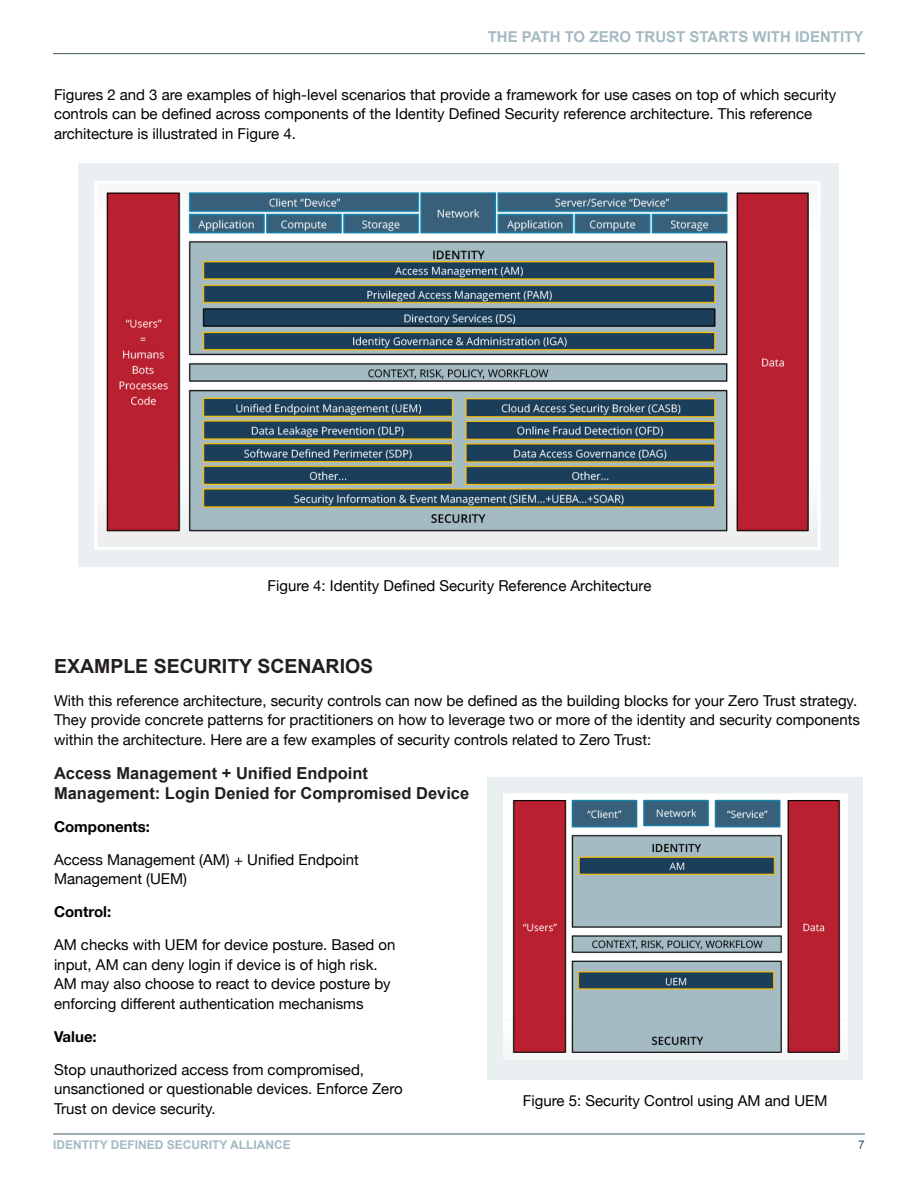
<style>
.page{position:relative;width:918px;height:1188px;background:#fff}
.page>*{position:absolute;margin:0;border:0;box-sizing:border-box;transform-origin:0 0}
.Whitepaper_Title{font:700 19.5px "Arial";color:#231f20}
.Whitepaper_Subtitle{font:700 16.5px/19.8px "Arial";color:#231f20}
.Whitepaper_Body{font:15px/19.5px "Helvetica Neue";color:#000}
.Whitepaper_Figure_Ca{font:15px "Helvetica Neue";color:#000}
.t1{font:700 15px "Arial";color:#a4bac2}
.Whitepaper_Body-2{font:700 15px "Helvetica Neue";color:#000}
.t2{font:700 12px "Arial";color:#a4bac2}
.t3{font:12px "Arial";color:#3b617a}
</style>
<div class="page">
<hr style="left:53px;top:53px;width:812px;height:1px;background:#3f5862">
<hr style="left:53px;top:1134px;width:812px;height:1px;background:#3f5862">
<div style="left:78px;top:163px;width:761px;height:403px;background:#eaeff1"></div>
<img style="left:98px;top:185px;width:719px;height:347px">
<div style="left:94px;top:181px;width:727px;height:369px;border:3px solid #fff"></div>
<div style="left:487px;top:778px;width:376px;height:302px;background:#eaeff1"></div>
<img style="left:503px;top:794px;width:345px;height:266px">
<p class="t1" style="left:488px;top:26px;width:377px">THE PATH TO ZERO TRUST STARTS WITH IDENTITY</p>
<p class="Whitepaper_Body" style="left:54px;top:85px;width:784px">Figures 2 and 3 are examples of high-level scenarios that provide a framework for use cases on top of which security controls can be defined across components of the Identity Defined Security reference architecture. This reference architecture is illustrated in Figure 4.</p>
<p class="Whitepaper_Figure_Ca" style="left:267px;top:575px;width:385px">Figure 4: Identity Defined Security Reference Architecture</p>
<p class="Whitepaper_Title" style="left:54px;top:653px;width:321px">EXAMPLE SECURITY SCENARIOS</p>
<p class="Whitepaper_Body" style="left:54px;top:692px;width:807px">With this reference architecture, security controls can now be defined as the building blocks for your Zero Trust strategy.<br>They provide concrete patterns for practitioners on how to leverage two or more of the identity and security components within the architecture. Here are a few examples of security controls related to Zero Trust:</p>
<p class="Whitepaper_Subtitle" style="left:54px;top:764px;width:417px">Access Management + Unified Endpoint<br>Management: Login Denied for Compromised Device</p>
<p class="Whitepaper_Body-2" style="left:54px;top:814px;width:98px">Components:</p>
<p class="Whitepaper_Body" style="left:54px;top:850px;width:306px">Access Management (AM) + Unified Endpoint<br>Management (UEM)</p>
<p class="Whitepaper_Body-2" style="left:54px;top:900px;width:59px">Control:</p>
<p class="Whitepaper_Body" style="left:54px;top:936px;width:343px">AM checks with UEM for device posture. Based on input, AM can deny login if device is of high risk.<br>AM may also choose to react to device posture by enforcing different authentication mechanisms</p>
<p class="Whitepaper_Body-2" style="left:54px;top:1024px;width:44px">Value:</p>
<p class="Whitepaper_Body" style="left:54px;top:1060px;width:350px">Stop unauthorized access from compromised, unsanctioned or questionable devices. Enforce Zero<br>Trust on device security.</p>
<p class="Whitepaper_Figure_Ca" style="left:523px;top:1090px;width:306px">Figure 5: Security Control using AM and UEM</p>
<p class="t2" style="left:53px;top:1137px;width:239px">IDENTITY DEFINED SECURITY ALLIANCE</p>
<p class="t3" style="left:858px;top:1137px;width:8px">7</p>
</div>
